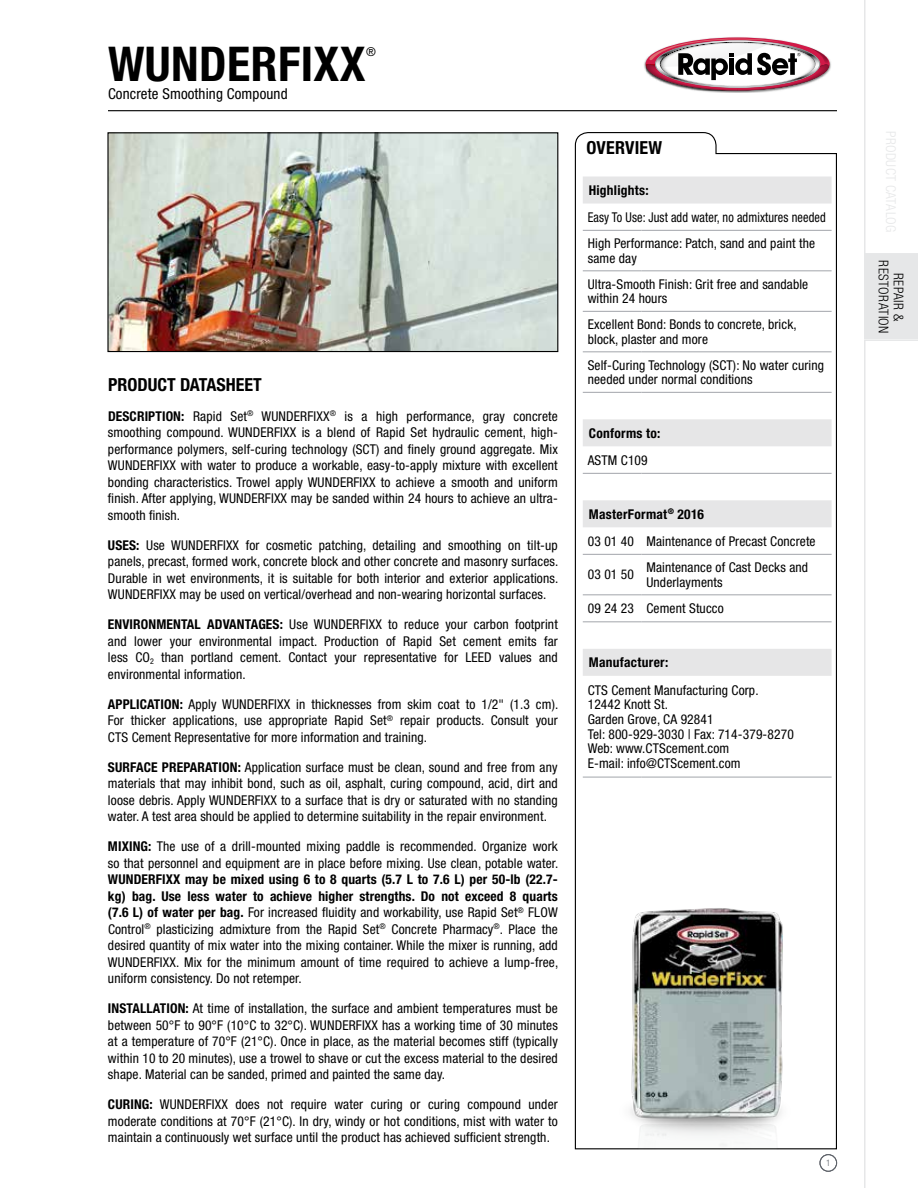
<style>
.page{position:relative;width:918px;height:1188px;background:#fff}
.page>*{position:absolute;margin:0;border:0;box-sizing:border-box;transform-origin:0 0}
.t1{font:700 condensed 48px "Helvetica Neue LT Std";letter-spacing:.01em;color:#000}
.t2{font:700 condensed 18px "Helvetica Neue LT Std";color:#000}
.t3{font:condensed 15px "Helvetica Neue LT Std";letter-spacing:.01em;color:#000}
.t4{font:condensed 13.5px/16.5px "Helvetica Neue LT Std";letter-spacing:.01em;color:#000;text-align:justify}
.t5{font:condensed 13.5px/26.4px "Helvetica Neue LT Std";letter-spacing:.01em;color:#000;scale:.91 1}
.t6{font:700 condensed 13.5px "Helvetica Neue LT Std";letter-spacing:.02em;color:#000}
.t7{font:300 condensed 13.5px/15px "Helvetica Neue LT Std";letter-spacing:.03em;color:#000;text-align:center}
.t8{font:condensed 12.3px "Helvetica Neue LT Std";color:#000}
.t9{font:300 condensed 9px "Helvetica Neue LT Std";color:#5f636a}
.s1{font-weight:700}
</style>
<div class="page">
<hr style="left:108px;top:110px;width:729px;height:1px;background:#000">
<svg style="left:574px;top:132px;width:263px;height:1018px"></svg>
<img style="left:109px;top:134px;width:447px;height:216px">
<div style="left:107px;top:132px;width:451px;height:220px;border:1px solid #000"></div>
<img style="left:576px;top:866px;width:260px;height:283px">
<img style="left:644px;top:59px;width:187px;height:34px">
<svg style="left:646px;top:37px;width:184px;height:54px"></svg>
<svg style="left:864px;top:0;width:54px;height:255px"></svg>
<div style="left:864px;top:255px;width:54px;height:84px;background:#e6e7e8"></div>
<svg style="left:864px;top:339px;width:54px;height:849px"></svg>
<div style="left:820px;top:1154px;width:17px;height:18px;border:1px solid #5f636a;border-radius:50%"></div>
<svg style="left:583px;top:177px;width:249px;height:499px"></svg>
<hr style="left:583px;top:230px;width:59px;height:1px;background:#a2a5aa">
<hr style="left:642px;top:230px;width:190px;height:1px;background:#a2a5aa">
<hr style="left:583px;top:271px;width:59px;height:1px;background:#a2a5aa">
<hr style="left:642px;top:271px;width:190px;height:1px;background:#a2a5aa">
<hr style="left:583px;top:311px;width:59px;height:1px;background:#a2a5aa">
<hr style="left:642px;top:311px;width:190px;height:1px;background:#a2a5aa">
<hr style="left:583px;top:392px;width:59px;height:1px;background:#a2a5aa">
<hr style="left:642px;top:392px;width:190px;height:1px;background:#a2a5aa">
<hr style="left:583px;top:473px;width:59px;height:1px;background:#a2a5aa">
<hr style="left:642px;top:473px;width:190px;height:1px;background:#a2a5aa">
<hr style="left:583px;top:554px;width:59px;height:1px;background:#a2a5aa">
<hr style="left:642px;top:554px;width:190px;height:1px;background:#a2a5aa">
<hr style="left:583px;top:595px;width:59px;height:1px;background:#a2a5aa">
<hr style="left:642px;top:595px;width:190px;height:1px;background:#a2a5aa">
<hr style="left:583px;top:622px;width:59px;height:1px;background:#a2a5aa">
<hr style="left:642px;top:622px;width:190px;height:1px;background:#a2a5aa">
<hr style="left:583px;top:777px;width:59px;height:1px;background:#a2a5aa">
<hr style="left:642px;top:777px;width:190px;height:1px;background:#a2a5aa">
<hr style="left:583px;top:352px;width:59px;height:1px;background:#a2a5aa">
<hr style="left:642px;top:352px;width:190px;height:1px;background:#a2a5aa">
<h1 class="t1" style="left:108px;top:35px;width:259px">WUNDERFIXX</h1>
<p class="t8" style="left:366px;top:44px;width:11px">®</p>
<p class="t3" style="left:108px;top:85px;width:181px">Concrete Smoothing Compound</p>
<h2 class="t2" style="left:108px;top:374px;width:155px">PRODUCT DATASHEET</h2>
<p class="t4" style="left:108px;top:408px;width:451px"><span class="s1">DESCRIPTION:</span> Rapid Set<sup>®</sup> WUNDERFIXX<sup>®</sup> is a high performance, gray concrete smoothing compound. WUNDERFIXX is a blend of Rapid Set hydraulic cement, high&shy;performance polymers, self-curing technology (SCT) and finely ground aggregate. Mix WUNDERFIXX with water to produce a workable, easy-to-apply mixture with excellent bonding characteristics. Trowel apply WUNDERFIXX to achieve a smooth and uniform finish. After applying, WUNDERFIXX may be sanded within 24 hours to achieve an ultra&shy;smooth finish.</p>
<p class="t4" style="left:108px;top:537px;width:452px"><span class="s1">USES:</span> Use WUNDERFIXX for cosmetic patching, detailing and smoothing on tilt-up panels, precast, formed work, concrete block and other concrete and masonry surfaces.<br>Durable in wet environments, it is suitable for both interior and exterior applications.<br>WUNDERFIXX may be used on vertical/overhead and non-wearing horizontal surfaces.</p>
<p class="t4" style="left:108px;top:616px;width:451px"><span class="s1">ENVIRONMENTAL ADVANTAGES:</span> Use WUNDERFIXX to reduce your carbon footprint and lower your environmental impact. Production of Rapid Set cement emits far less CO<sub>2</sub> than portland cement. Contact your representative for LEED values and environmental information.</p>
<p class="t4" style="left:108px;top:696px;width:452px"><span class="s1">APPLICATION:</span> Apply WUNDERFIXX in thicknesses from skim coat to 1/2" (1.3 cm).<br>For thicker applications, use appropriate Rapid Set<sup>®</sup> repair products. Consult your CTS Cement Representative for more information and training.</p>
<p class="t4" style="left:108px;top:759px;width:451px"><span class="s1">SURFACE PREPARATION:</span> Application surface must be clean, sound and free from any materials that may inhibit bond, such as oil, asphalt, curing compound, acid, dirt and loose debris. Apply WUNDERFIXX to a surface that is dry or saturated with no standing water. A test area should be applied to determine suitability in the repair environment.</p>
<p class="t4" style="left:108px;top:838px;width:452px"><span class="s1">MIXING:</span> The use of a drill-mounted mixing paddle is recommended. Organize work so that personnel and equipment are in place before mixing. Use clean, potable water.</p>
<p class="t4" style="left:108px;top:871px;width:452px"><span class="s1">WUNDERFIXX may be mixed using 6 to 8 quarts (5.7 L to 7.6 L) per 50-lb (22.7- kg) bag. Use less water to achieve higher strengths. Do not exceed 8 quarts (7.6 L) of water per bag.</span> For increased fluidity and workability, use Rapid Set<sup>®</sup> FLOW Control<sup>®</sup> plasticizing admixture from the Rapid Set<sup>®</sup> Concrete Pharmacy<sup>®</sup>. Place the desired quantity of mix water into the mixing container. While the mixer is running, add WUNDERFIXX. Mix for the minimum amount of time required to achieve a lump-free, uniform consistency. Do not retemper.</p>
<p class="t4" style="left:108px;top:1000px;width:451px"><span class="s1">INSTALLATION:</span> At time of installation, the surface and ambient temperatures must be between 50°F to 90°F (10°C to 32°C). WUNDERFIXX has a working time of 30 minutes at a temperature of 70°F (21°C). Once in place, as the material becomes stiff (typically within 10 to 20 minutes), use a trowel to shave or cut the excess material to the desired shape. Material can be sanded, primed and painted the same day.</p>
<p class="t4" style="left:108px;top:1096px;width:451px"><span class="s1">CURING:</span> WUNDERFIXX does not require water curing or curing compound under moderate conditions at 70°F (21°C). In dry, windy or hot conditions, mist with water to maintain a continuously wet surface until the product has achieved sufficient strength.</p>
<h2 class="t2" style="left:586px;top:136px;width:77px">OVERVIEW</h2>
<p class="t6" style="left:589px;top:182px;width:61px">Highlights:</p>
<p class="t5" style="left:588px;top:204px;width:263px">Easy To Use: Just add water, no admixtures needed<br>High Performance: Patch, sand and paint the</p>
<p class="t4" style="left:588px;top:245px;width:222px;line-height:26px">same day<br>Ultra-Smooth Finish: Grit free and sandable</p>
<p class="t4" style="left:588px;top:285px;width:211px;line-height:26px">within 24 hours<br>Excellent Bond: Bonds to concrete, brick,</p>
<p class="t4" style="left:588px;top:326px;width:238px;line-height:26px">block, plaster and more<br>Self-Curing Technology (SCT): No water curing</p>
<p class="t4" style="left:588px;top:371px;width:166px">needed under normal conditions</p>
<p class="t6" style="left:589px;top:425px;width:73px">Conforms to:</p>
<p class="t4" style="left:588px;top:452px;width:62px">ASTM C109</p>
<p class="t4" style="left:588px;top:500px;width:229px;line-height:27px"><span class="s1">MasterFormat</span><sup>®</sup> <span class="s1">2016<br></span>03 01 40 Maintenance of Precast Concrete</p>
<p class="t4" style="left:588px;top:566px;width:48px">03 01 50</p>
<p class="t4" style="left:646px;top:560px;width:163px;line-height:14.5px">Maintenance of Cast Decks and<br>Underlayments</p>
<p class="t4" style="left:588px;top:600px;width:138px">09 24 23 Cement Stucco</p>
<p class="t6" style="left:589px;top:654px;width:81px">Manufacturer:</p>
<p class="t4" style="left:588px;top:683px;width:208px;line-height:14.5px;text-align:left">CTS Cement Manufacturing Corp.<br>12442 Knott St.<br>Garden Grove, CA 92841<br>Tel: 800-929-3030 | Fax: 714-379-8270<br>Web: www.CTScement.com<br>E-mail: info@CTScement.com</p>
<p class="t9" style="left:826px;top:1158px;width:6px">1</p>
<p class="t7" style="left:906px;top:260px;width:75px;rotate:90deg">REPAIR &amp;<br>RESTORATION</p>
</div>
